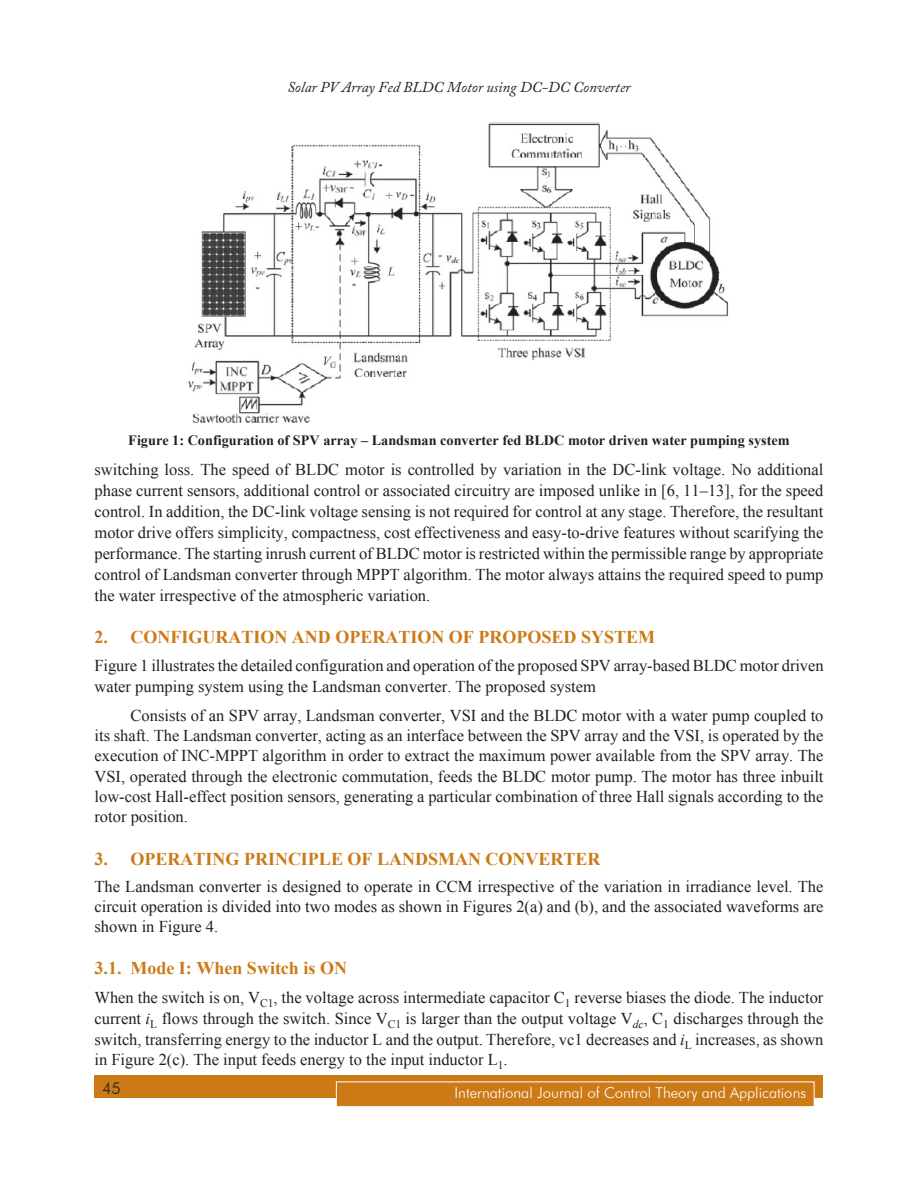
<style>
.page{position:relative;width:918px;height:1188px;background:#fff}
.page>*{position:absolute;margin:0;border:0;box-sizing:border-box;transform-origin:0 0}
.Subhead_1{font:700 18px "Times New Roman";color:#cb7a16}
.Subhead_2{font:700 18px "Times New Roman";color:#cb7a16}
.Body_text{font:16.5px/21px "Times New Roman";color:#231f20;text-align:justify}
.t1{font:300 16.5px "Futura BT";color:#231f20}
.t2{font:300 15px "Futura BT";color:#fff}
.t3{font:italic 15px "Adobe Caslon Pro";color:#231f20}
.t4{font:700 14.25px "Times New Roman";color:#231f20}
.s1{font-style:italic}
</style>
<div class="page">
<div style="left:94px;top:1076px;width:730px;height:22px;background:#cb7a16"></div>
<div style="left:336px;top:1082px;width:478px;height:25px;background:#cb7a16"></div>
<div style="left:336px;top:1082px;width:478px;height:25px;border:1px solid #fff"></div>
<img style="left:189px;top:122px;width:540px;height:301px">
<p class="t3" style="left:287px;top:78px;width:345px">Solar PV Array Fed BLDC Motor using DC-DC Converter</p>
<p class="t4" style="left:128px;top:430px;width:663px">Figure 1: Configuration of SPV array – Landsman converter fed BLDC motor driven water pumping system</p>
<p class="Body_text" style="left:94px;top:458px;width:731px">switching loss. The speed of BLDC motor is controlled by variation in the DC-link voltage. No additional phase current sensors, additional control or associated circuitry are imposed unlike in [6, 11–13], for the speed control. In addition, the DC-link voltage sensing is not required for control at any stage. Therefore, the resultant motor drive offers simplicity, compactness, cost effectiveness and easy-to-drive features without scarifying the performance. The starting inrush current of BLDC motor is restricted within the permissible range by appropriate control of Landsman converter through MPPT algorithm. The motor always attains the required speed to pump the water irrespective of the atmospheric variation.</p>
<p class="Subhead_1" style="left:94px;top:625px;width:562px">2. CONFIGURATION AND OPERATION OF PROPOSED SYSTEM</p>
<p class="Body_text" style="left:94px;top:655px;width:731px;line-height:20.2px">Figure 1 illustrates the detailed configuration and operation of the proposed SPV array-based BLDC motor driven water pumping system using the Landsman converter. The proposed system</p>
<p class="Body_text" style="left:94px;top:705px;width:731px;line-height:20.2px;text-indent:36px">Consists of an SPV array, Landsman converter, VSI and the BLDC motor with a water pump coupled to its shaft. The Landsman converter, acting as an interface between the SPV array and the VSI, is operated by the execution of INC-MPPT algorithm in order to extract the maximum power available from the SPV array. The VSI, operated through the electronic commutation, feeds the BLDC motor pump. The motor has three inbuilt low-cost Hall-effect position sensors, generating a particular combination of three Hall signals according to the rotor position.</p>
<p class="Subhead_1" style="left:94px;top:846px;width:507px">3. OPERATING PRINCIPLE OF LANDSMAN CONVERTER</p>
<p class="Body_text" style="left:94px;top:877px;width:731px;line-height:19.8px">The Landsman converter is designed to operate in CCM irrespective of the variation in irradiance level. The circuit operation is divided into two modes as shown in Figures 2(a) and (b), and the associated waveforms are shown in Figure 4.</p>
<p class="Subhead_2" style="left:94px;top:956px;width:240px">3.1. Mode I: When Switch is ON</p>
<p class="Body_text" style="left:94px;top:987px;width:731px;line-height:20.5px">When the switch is on, V<sub>C1</sub>, the voltage across intermediate capacitor C<sub>1</sub> reverse biases the diode. The inductor current <span class="s1">i</span><sub>L</sub> flows through the switch. Since V<sub>C1</sub> is larger than the output voltage V<sub>dc</sub>, C<sub>1</sub> discharges through the switch, transferring energy to the inductor L and the output. Therefore, vc1 decreases and <span class="s1">i</span><sub>L</sub> increases, as shown in Figure 2(c). The input feeds energy to the input inductor L<sub>1</sub>.</p>
<p class="t1" style="left:102px;top:1078px;width:21px">45</p>
<p class="t2" style="left:455px;top:1084px;width:353px">International Journal of Control Theory and Applications</p>
</div>
